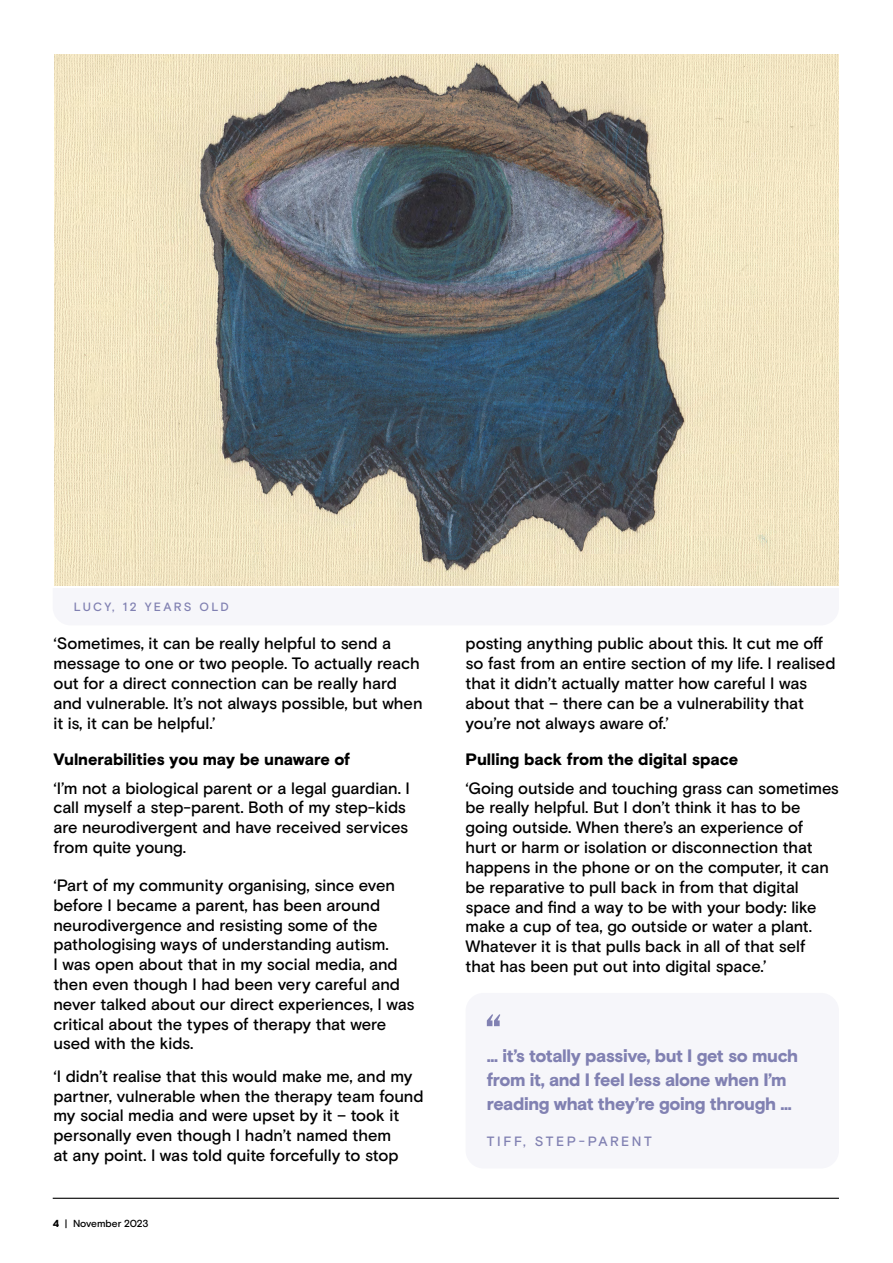
<style>
.page{position:relative;width:893px;height:1263px;background:#fff}
.page>*{position:absolute;margin:0;border:0;box-sizing:border-box;transform-origin:0 0}
.t1{font:900 18px/24px "Basis Grotesque Pro";letter-spacing:-.025em;color:#8181b2}
.t2{font:500 16.5px/19.8px "Basis Grotesque Pro";letter-spacing:-.005em;color:#000}
.t3{font:900 16.5px "Basis Grotesque Pro";letter-spacing:-.005em;color:#000}
.t4{font:500 13.5px "Basis Grotesque Pro";letter-spacing:.185em;color:#8181b2}
.t5{font:500 12px "Basis Grotesque Pro";letter-spacing:.185em;color:#8181b2}
.t6{font:500 10.2px "Basis Grotesque Pro";letter-spacing:-.015em;color:#000}
.s1{font-weight:900}
</style>
<div class="page">
<hr style="left:53px;top:1198px;width:786px;height:1px;background:#000">
<div style="left:466px;top:993px;width:373px;height:175px;background:#f6f6fa;border-radius:18px"></div>
<svg style="left:487px;top:1014px;width:13px;height:12px"></svg>
<img style="left:54px;top:54px;width:785px;height:531px">
<p class="t5" style="left:74px;top:600px;width:156px">LUCY, 12 YEARS OLD</p>
<p class="t2" style="left:53px;top:634px;width:371px">‘Sometimes, it can be really helpful to send a message to one or two people. To actually reach out for a direct connection can be really hard and vulnerable. It’s not always possible, but when it is, it can be helpful.’</p>
<p class="t3" style="left:53px;top:750px;width:298px">Vulnerabilities you may be unaware of</p>
<p class="t2" style="left:53px;top:778px;width:358px">‘I’m not a biological parent or a legal guardian. I call myself a step-parent. Both of my step-kids are neurodivergent and have received services from quite young.</p>
<p class="t2" style="left:53px;top:876px;width:363px">‘Part of my community organising, since even before I became a parent, has been around neurodivergence and resisting some of the pathologising ways of understanding autism.<br>I was open about that in my social media, and then even though I had been very careful and never talked about our direct experiences, I was critical about the types of therapy that were used with the kids.</p>
<p class="t2" style="left:53px;top:1067px;width:372px">‘I didn’t realise that this would make me, and my partner, vulnerable when the therapy team found my social media and were upset by it – took it personally even though I hadn’t named them<br>at any point. I was told quite forcefully to stop</p>
<p class="t6" style="left:53px;top:1217px;width:97px"><span class="s1">4</span> | November 2023</p>
<p class="t2" style="left:466px;top:634px;width:371px">posting anything public about this. It cut me off so fast from an entire section of my life. I realised that it didn’t actually matter how careful I was about that – there can be a vulnerability that you’re not always aware of.’</p>
<p class="t3" style="left:466px;top:750px;width:274px">Pulling back from the digital space</p>
<p class="t2" style="left:466px;top:778px;width:375px">‘Going outside and touching grass can sometimes be really helpful. But I don’t think it has to be going outside. When there’s an experience of<br>hurt or harm or isolation or disconnection that happens in the phone or on the computer, it can be reparative to pull back in from that digital space and find a way to be with your body: like make a cup of tea, go outside or water a plant.<br>Whatever it is that pulls back in all of that self that has been put out into digital space.’</p>
<p class="t1" style="left:487px;top:1044px;width:313px">… it’s totally passive, but I get so much from it, and I feel less alone when I’m reading what they’re going through …</p>
<p class="t4" style="left:487px;top:1134px;width:167px">TIFF, STEP-PARENT</p>
</div>
